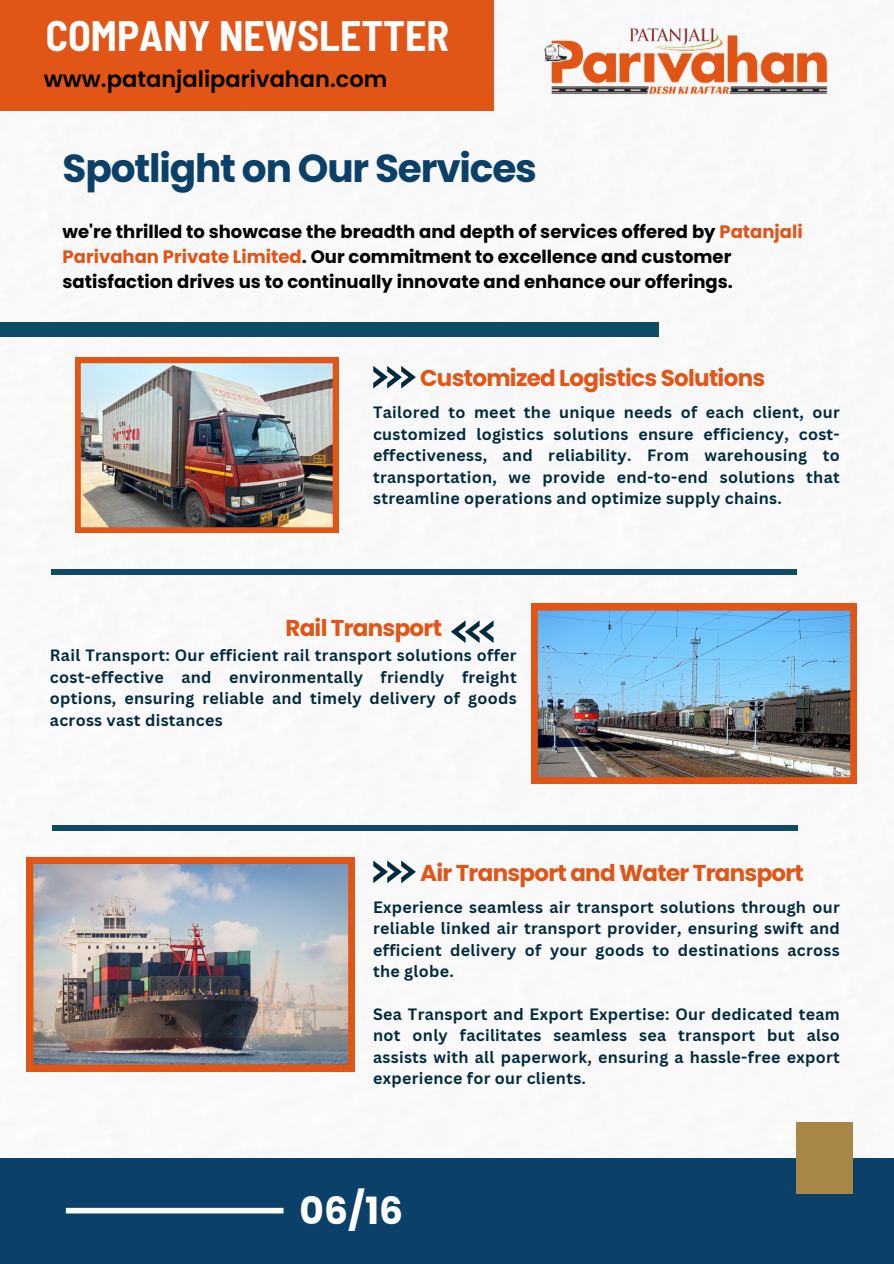
<style>
.page{position:relative;width:894px;height:1264px;background:#fff}
.page>*{position:absolute;margin:0;border:0;box-sizing:border-box;transform-origin:0 0}
.t1{font:700 semi-condensed 41.7px "Barlow";color:#fff}
.t2{font:700 39px "Poppins";letter-spacing:-.03em;color:#0b4068}
.t3{font:700 37.5px "Poppins";color:#fff}
.t4{font:700 22.95px "Poppins";letter-spacing:-.03em;color:#e15517}
.t5{font:600 22.5px "Poppins";color:#000}
.t6{font:700 18px/24.8px "Poppins";color:#000}
.t7{font:700 16.05px/21.3px "Canva Sans";letter-spacing:.02em;color:#022a3d;text-align:justify}
.s1{color:#e15517}
</style>
<div class="page">
<div style="left:0;top:0;width:493px;height:110px;background:#e15517"></div>
<div style="left:0;top:1157px;width:893px;height:106px;background:#0b4068"></div>
<div style="left:66px;top:1207px;width:217px;height:6px;background:#fff"></div>
<img style="left:544px;top:27px;width:284px;height:68px">
<div style="left:0;top:322px;width:659px;height:14px;background:#0f4a66"></div>
<svg style="left:373px;top:366px;width:43px;height:22px"></svg>
<div style="left:51px;top:569px;width:745px;height:5px;background:#0f4a66"></div>
<img style="left:75px;top:357px;width:263px;height:176px">
<svg style="left:451px;top:620px;width:42px;height:23px"></svg>
<img style="left:531px;top:604px;width:325px;height:180px">
<div style="left:52px;top:825px;width:745px;height:6px;background:#0f4a66"></div>
<svg style="left:373px;top:860px;width:43px;height:23px"></svg>
<img style="left:27px;top:857px;width:328px;height:214px">
<div style="left:796px;top:1122px;width:57px;height:71px;background:#a88746"></div>
<h4 class="t1" style="left:46px;top:10px;width:405px">COMPANY NEWSLETTER</h4>
<p class="t5" style="left:44px;top:63px;width:345px">www.patanjaliparivahan.com</p>
<h3 class="t2" style="left:63px;top:141px;width:476px">Spotlight on Our Services</h3>
<p class="t6" style="left:63px;top:220px;width:741px">we're thrilled to showcase the breadth and depth of services offered by <span class="s1">Patanjali<br>Parivahan Private Limited</span>. Our commitment to excellence and customer satisfaction drives us to continually innovate and enhance our offerings.</p>
<p class="t4" style="left:420px;top:362px;width:346px">Customized Logistics Solutions</p>
<h3 class="t7" style="left:373px;top:401px;width:468px">Tailored to meet the unique needs of each client, our customized logistics solutions ensure efficiency, cost&shy;effectiveness, and reliability. From warehousing to transportation, we provide end-to-end solutions that streamline operations and optimize supply chains.</h3>
<p class="t4" style="left:285px;top:612px;width:158px">Rail Transport</p>
<p class="t7" style="left:50px;top:644px;width:468px">Rail Transport: Our efficient rail transport solutions offer cost-effective and environmentally friendly freight options, ensuring reliable and timely delivery of goods across vast distances</p>
<h3 class="t4" style="left:420px;top:857px;width:385px">Air Transport and Water Transport</h3>
<p class="t7" style="left:373px;top:896px;width:468px">Experience seamless air transport solutions through our reliable linked air transport provider, ensuring swift and efficient delivery of your goods to destinations across the globe.</p>
<p class="t7" style="left:373px;top:1003px;width:468px">Sea Transport and Export Expertise: Our dedicated team not only facilitates seamless sea transport but also assists with all paperwork, ensuring a hassle-free export experience for our clients.</p>
<p class="t3" style="left:299px;top:1184px;width:105px">06/16</p>
</div>
